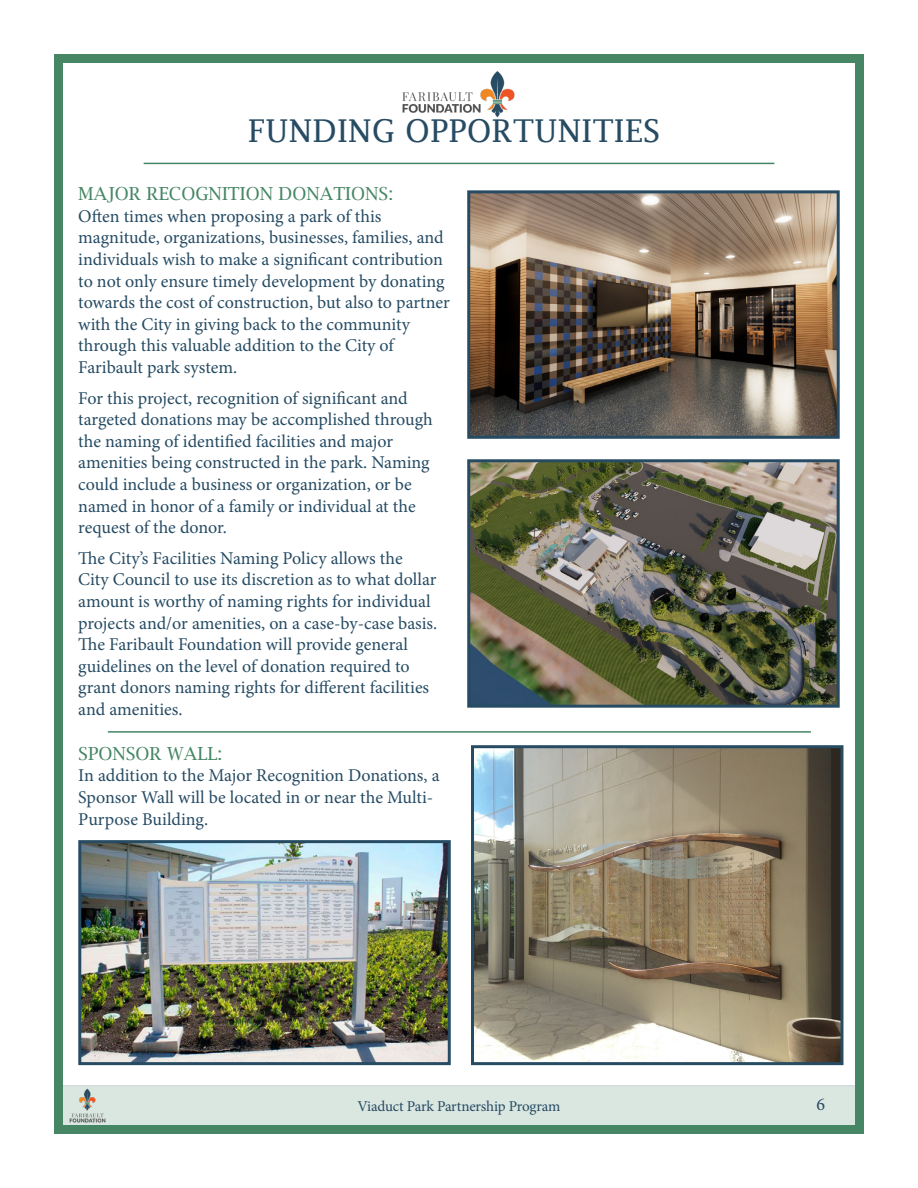
<style>
.page{position:relative;width:918px;height:1188px;background:#fff}
.page>*{position:absolute;margin:0;border:0;box-sizing:border-box;transform-origin:0 0}
.t1{font:31.5px "Lucida Fax";color:#264b63}
.t2{font:18px/21.6px "Minion Pro";color:#264b63}
.t3{font:18px "Lucida Bright";color:#468664}
.t4{font:15px "Minion Pro";letter-spacing:-.015em;color:#264b63}
</style>
<div class="page">
<div style="left:57px;top:1085px;width:803px;height:47px;background:#dae6e0"></div>
<div style="left:54px;top:54px;width:810px;height:1080px;border:9px solid #468664"></div>
<img style="left:402px;top:71px;width:113px;height:47px">
<img style="left:65px;top:1086px;width:45px;height:39px">
<hr style="left:144px;top:163px;width:630px;height:1px;background:#468664">
<img style="left:475px;top:749px;width:364px;height:312px">
<div style="left:471px;top:745px;width:372px;height:320px;border:3px solid #264b63"></div>
<img style="left:471px;top:194px;width:365px;height:241px">
<div style="left:467px;top:190px;width:373px;height:249px;border:3px solid #264b63"></div>
<img style="left:471px;top:463px;width:365px;height:241px">
<div style="left:467px;top:459px;width:373px;height:249px;border:3px solid #264b63"></div>
<hr style="left:108px;top:731px;width:703px;height:2px;background:#468664">
<img style="left:82px;top:844px;width:365px;height:217px">
<div style="left:78px;top:840px;width:373px;height:225px;border:3px solid #264b63"></div>
<p class="t1" style="left:248px;top:113px;width:414px">FUNDING OPPORTUNITIES</p>
<p class="t3" style="left:78px;top:184px;width:316px">MAJOR RECOGNITION DONATIONS:</p>
<p class="t2" style="left:78px;top:205px;width:373px">Often times when proposing a park of this magnitude, organizations, businesses, families, and individuals wish to make a significant contribution to not only ensure timely development by donating towards the cost of construction, but also to partner with the City in giving back to the community through this valuable addition to the City of Faribault park system.</p>
<p class="t2" style="left:78px;top:387px;width:356px">For this project, recognition of significant and targeted donations may be accomplished through the naming of identified facilities and major amenities being constructed in the park. Naming could include a business or organization, or be named in honor of a family or individual at the request of the donor.</p>
<p class="t2" style="left:78px;top:547px;width:360px">The City’s Facilities Naming Policy allows the City Council to use its discretion as to what dollar amount is worthy of naming rights for individual projects and/or amenities, on a case-by-case basis.</p>
<p class="t2" style="left:78px;top:634px;width:352px">The Faribault Foundation will provide general guidelines on the level of donation required to grant donors naming rights for different facilities and amenities.</p>
<p class="t3" style="left:78px;top:743px;width:145px">SPONSOR WALL:</p>
<p class="t2" style="left:78px;top:765px;width:363px">In addition to the Major Recognition Donations, a<br>Sponsor Wall will be located in or near the Multi-<br>Purpose Building.</p>
<p class="t4" style="left:357px;top:1096px;width:205px">Viaduct Park Partnership Program</p>
<p class="t2" style="left:816px;top:1094px;width:10px">6</p>
</div>
